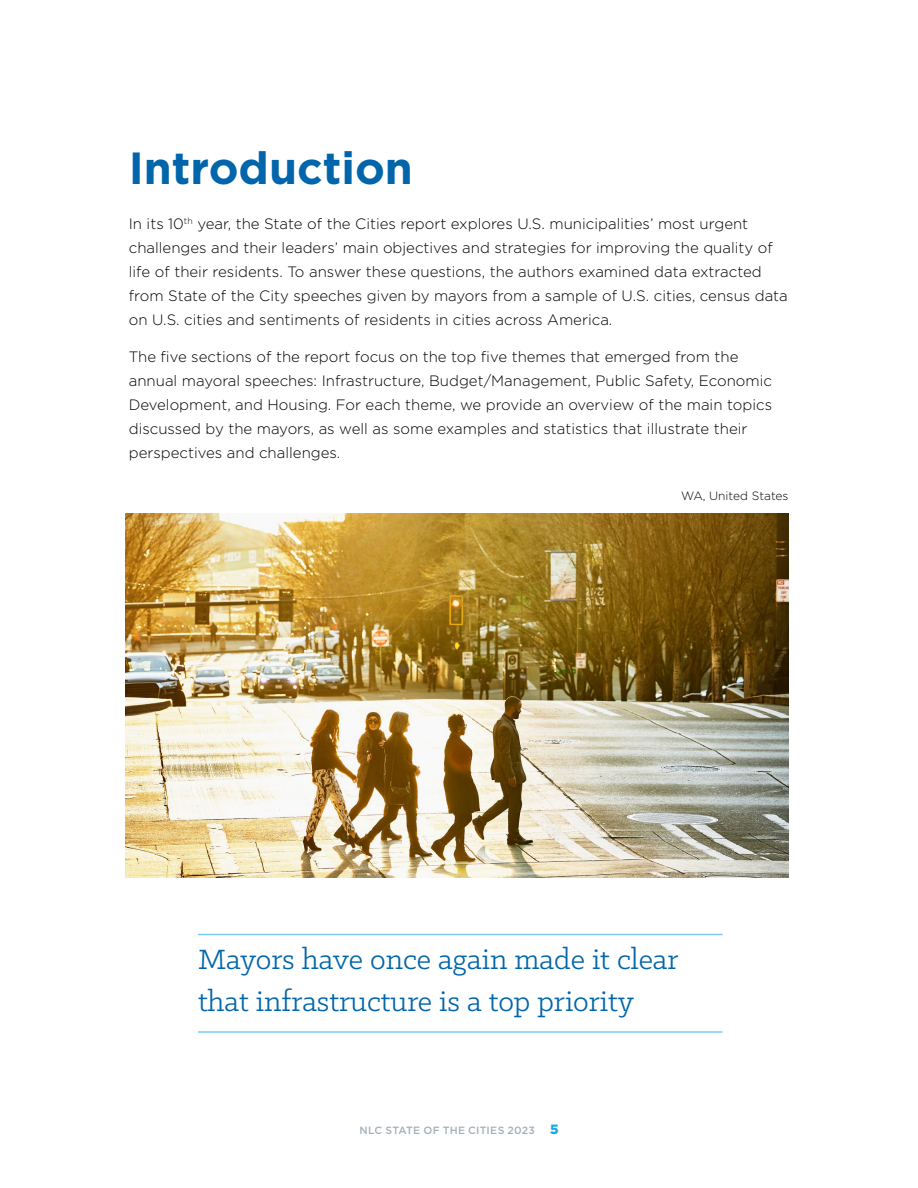
<style>
.page{position:relative;width:918px;height:1188px;background:#fff}
.page>*{position:absolute;margin:0;border:0;box-sizing:border-box;transform-origin:0 0}
.t1{font:700 45px "Gotham";color:#0065aa}
.Side_Callout{font:31.5px/42px "Klinic Slab";color:#0065aa}
.Body_Copy{font:300 15px/24px "Gotham";color:#000}
.Body_Copy-2{font:300 12px "Gotham";color:#000}
.t2{font:500 10.5px "Gotham";letter-spacing:.02em;color:#a3afb9}
.s1{font-weight:900;font-size:13.5px;color:#18a9e8}
</style>
<div class="page">
<img style="left:125px;top:513px;width:664px;height:365px">
<hr style="left:198px;top:934px;width:525px;height:1px;background:#79cdf4">
<hr style="left:198px;top:1031px;width:525px;height:2px;background:#79cdf4">
<h2 class="t1" style="left:129px;top:139px;width:286px">Introduction</h2>
<p class="Body_Copy" style="left:129px;top:211px;width:661px">In its 10<sup>th</sup> year, the State of the Cities report explores U.S. municipalities’ most urgent challenges and their leaders’ main objectives and strategies for improving the quality of life of their residents. To answer these questions, the authors examined data extracted from State of the City speeches given by mayors from a sample of U.S. cities, census data on U.S. cities and sentiments of residents in cities across America.</p>
<p class="Body_Copy" style="left:129px;top:345px;width:645px">The five sections of the report focus on the top five themes that emerged from the annual mayoral speeches: Infrastructure, Budget/Management, Public Safety, Economic Development, and Housing. For each theme, we provide an overview of the main topics discussed by the mayors, as well as some examples and statistics that illustrate their perspectives and challenges.</p>
<p class="Body_Copy-2" style="left:681px;top:488px;width:109px">WA, United States</p>
<p class="Side_Callout" style="left:198px;top:937px;width:482px">Mayors have once again made it clear that infrastructure is a top priority</p>
<p class="t2" style="left:359px;top:1123px;width:201px">NLC STATE OF THE CITIES 2023 <span class="s1">5</span></p>
</div>
